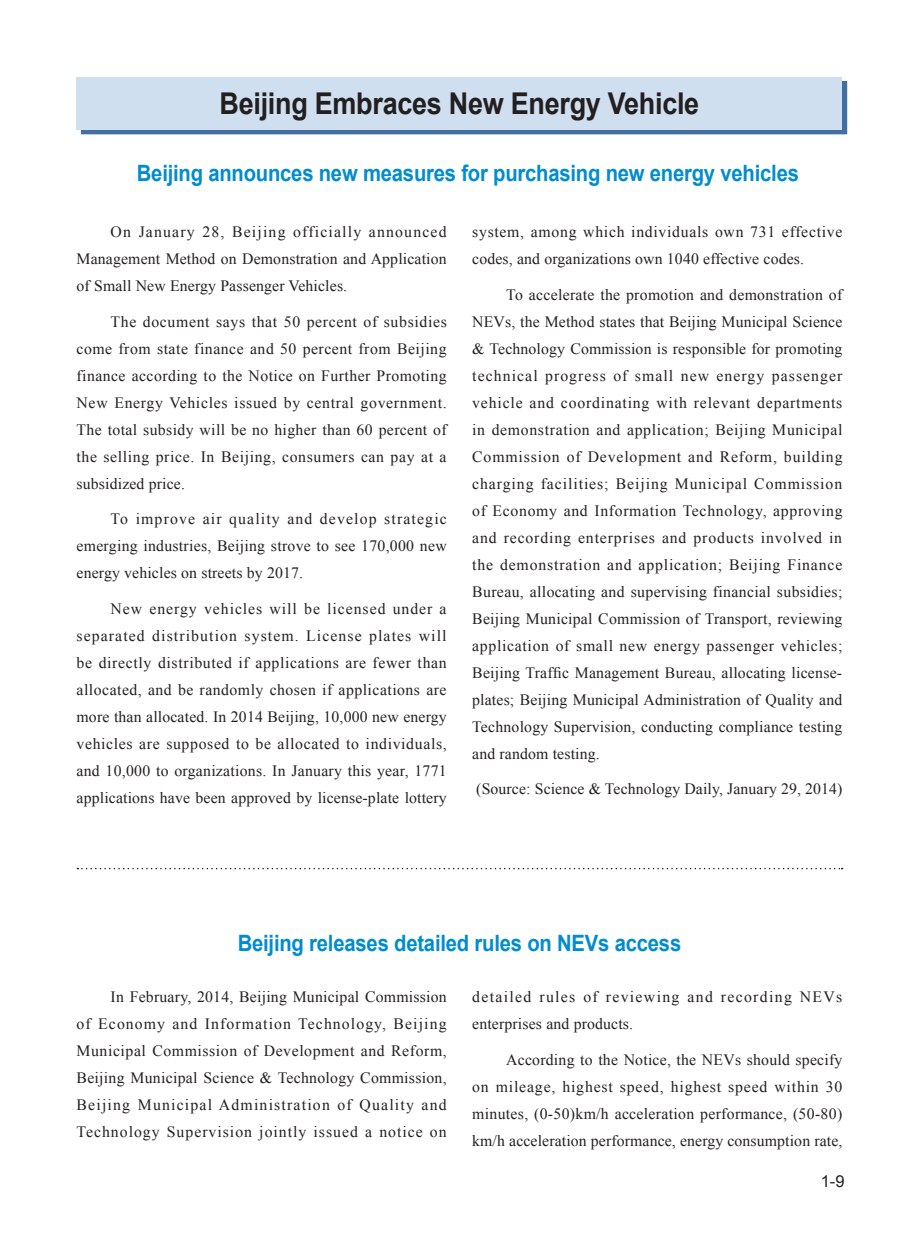
<style>
.page{position:relative;width:919px;height:1238px;background:#fff}
.page>*{position:absolute;margin:0;border:0;box-sizing:border-box;transform-origin:0 0}
.t1{font:700 30px "Arial";letter-spacing:-.01em;color:#231f20;scale:.9 1}
.t2{font:700 22.5px "Arial";letter-spacing:-.01em;color:#008cd0;scale:.9 1}
.t3{font:16.5px "Arial";color:#231f20}
.t4{font:15.75px/27px "Times New Roman";letter-spacing:.01em;color:#231f20;text-align:justify}
.t5{font:15.75px/27px "Times New Roman";letter-spacing:.085em;color:#231f20}
</style>
<div class="page">
<div style="left:81px;top:81px;width:768px;height:56px;background:#014081;opacity:.75"></div>
<div style="left:77px;top:77px;width:765px;height:53px;background:#cfdff0"></div>
<svg style="left:77px;top:867px;width:765px;height:2px"></svg>
<h1 class="t1" style="left:219px;top:84px;width:534px">Beijing Embraces New Energy Vehicle</h1>
<h2 class="t2" style="left:137px;top:158px;width:737px">Beijing announces new measures for purchasing new energy vehicles</h2>
<p class="t4" style="left:77px;top:218px;width:371px;text-indent:34px">On January 28, Beijing officially announced Management Method on Demonstration and Application of Small New Energy Passenger Vehicles.</p>
<p class="t4" style="left:77px;top:308px;width:372px;text-indent:34px">The document says that 50 percent of subsidies come from state finance and 50 percent from Beijing finance according to the Notice on Further Promoting New Energy Vehicles issued by central government.<br>The total subsidy will be no higher than 60 percent of the selling price. In Beijing, consumers can pay at a subsidized price.</p>
<p class="t4" style="left:77px;top:505px;width:372px;text-indent:34px">To improve air quality and develop strategic emerging industries, Beijing strove to see 170,000 new energy vehicles on streets by 2017.</p>
<p class="t4" style="left:77px;top:594px;width:371px;text-indent:34px">New energy vehicles will be licensed under a separated distribution system. License plates will be directly distributed if applications are fewer than allocated, and be randomly chosen if applications are more than allocated. In 2014 Beijing, 10,000 new energy vehicles are supposed to be allocated to individuals, and 10,000 to organizations. In January this year, 1771 applications have been approved by license-plate lottery</p>
<p class="t4" style="left:472px;top:218px;width:372px">system, among which individuals own 731 effective codes, and organizations own 1040 effective codes.</p>
<p class="t4" style="left:472px;top:280px;width:372px;text-indent:34px">To accelerate the promotion and demonstration of NEVs, the Method states that Beijing Municipal Science &amp; Technology Commission is responsible for promoting technical progress of small new energy passenger vehicle and coordinating with relevant departments in demonstration and application; Beijing Municipal Commission of Development and Reform, building charging facilities; Beijing Municipal Commission of Economy and Information Technology, approving and recording enterprises and products involved in the demonstration and application; Beijing Finance Bureau, allocating and supervising financial subsidies; Beijing Municipal Commission of Transport, reviewing application of small new energy passenger vehicles; Beijing Traffic Management Bureau, allocating license&shy;plates; Beijing Municipal Administration of Quality and Technology Supervision, conducting compliance testing and random testing.</p>
<p class="t4" style="left:476px;top:775px;width:368px">(Source: Science &amp; Technology Daily, January 29, 2014)</p>
<h2 class="t2" style="left:238px;top:928px;width:494px">Beijing releases detailed rules on NEVs access</h2>
<p class="t4" style="left:77px;top:983px;width:371px;text-indent:34px">In February, 2014, Beijing Municipal Commission of Economy and Information Technology, Beijing Municipal Commission of Development and Reform, Beijing Municipal Science &amp; Technology Commission, Beijing Municipal Administration of Quality and Technology Supervision jointly issued a notice on</p>
<p class="t5" style="left:472px;top:983px;width:371px">detailed rules of reviewing and recording NEVs enterprises and products.</p>
<p class="t4" style="left:472px;top:1045px;width:371px;text-indent:34px">According to the Notice, the NEVs should specify on mileage, highest speed, highest speed within 30 minutes, (0-50)km/h acceleration performance, (50-80) km/h acceleration performance, energy consumption rate,</p>
<p class="t3" style="left:820px;top:1170px;width:25px">1-9</p>
</div>
